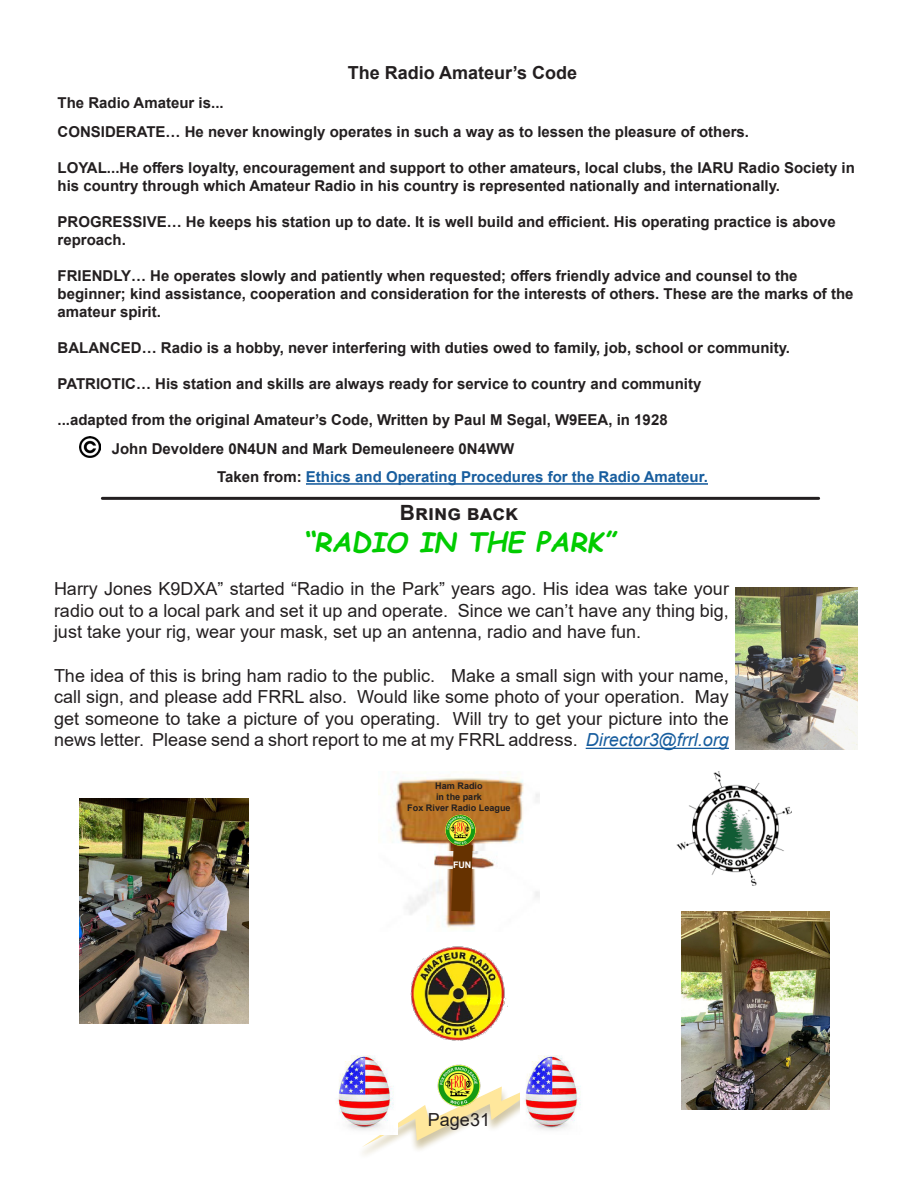
<style>
.page{position:relative;width:918px;height:1188px;background:#fff}
.page>*{position:absolute;margin:0;border:0;box-sizing:border-box;transform-origin:0 0}
.t1{font:italic 700 27px "Comic Sans MS";color:#01cc00}
.t2{font:700 21px "Arial";color:#231f20}
.t3{font:18px/21.6px "Arial";color:#231f20;text-align:justify}
.t4{font:700 18px "Arial";color:#231f20}
.t5{font:700 15px/18px "Arial";color:#231f20}
.t6{font:700 15px "Arial";color:#175d9e}
.t7{font:700 9.15px "Arial";color:#231f20}
.t8{font:700 9px "Arial";color:#fff}
.s1{color:#231f20}
.s2{font-style:italic;color:#175d9e}
</style>
<div class="page">
<svg style="left:362px;top:1086px;width:158px;height:61px"></svg>
<img style="left:433px;top:1064px;width:52px;height:48px">
<img style="left:337px;top:1055px;width:60px;height:79px">
<img style="left:524px;top:1055px;width:57px;height:75px">
<img style="left:676px;top:771px;width:116px;height:114px">
<img style="left:392px;top:777px;width:147px;height:153px">
<img style="left:418px;top:851px;width:85px;height:18px">
<hr style="left:586px;top:748px;width:143px;height:1px;background:#175d9e">
<svg style="left:451px;top:849px;width:22px;height:63px"></svg>
<img style="left:441px;top:811px;width:39px;height:38px">
<hr style="left:102px;top:497px;width:717px;height:3px;background:#231f20">
<hr style="left:306px;top:483px;width:402px;height:2px;background:#175d9e">
<img style="left:80px;top:436px;width:21px;height:21px">
<img style="left:410px;top:946px;width:98px;height:95px">
<img style="left:736px;top:587px;width:121px;height:162px">
<img style="left:681px;top:912px;width:149px;height:198px">
<img style="left:80px;top:799px;width:169px;height:225px">
<p class="t4" style="left:348px;top:60px;width:231px">The Radio Amateur’s Code</p>
<p class="t5" style="left:58px;top:94px;width:168px">The Radio Amateur is...</p>
<p class="t5" style="left:58px;top:123px;width:693px">CONSIDERATE… He never knowingly operates in such a way as to lessen the pleasure of others.</p>
<p class="t5" style="left:58px;top:159px;width:799px">LOYAL...He offers loyalty, encouragement and support to other amateurs, local clubs, the IARU Radio Society in his country through which Amateur Radio in his country is represented nationally and internationally.</p>
<p class="t5" style="left:58px;top:213px;width:780px">PROGRESSIVE… He keeps his station up to date. It is well build and efficient. His operating practice is above reproach.</p>
<p class="t5" style="left:58px;top:267px;width:798px">FRIENDLY… He operates slowly and patiently when requested; offers friendly advice and counsel to the beginner; kind assistance, cooperation and consideration for the interests of others. These are the marks of the amateur spirit.</p>
<p class="t5" style="left:58px;top:339px;width:734px">BALANCED… Radio is a hobby, never interfering with duties owed to family, job, school or community.</p>
<p class="t5" style="left:58px;top:375px;width:645px">PATRIOTIC… His station and skills are always ready for service to country and community</p>
<p class="t5" style="left:58px;top:411px;width:612px">...adapted from the original Amateur’s Code, Written by Paul M Segal, W9EEA, in 1928</p>
<p class="t5" style="left:112px;top:439px;width:404px">John Devoldere 0N4UN and Mark Demeuleneere 0N4WW</p>
<p class="t6" style="left:217px;top:467px;width:492px"><span class="s1">Taken from:</span> Ethics and Operating Procedures for the Radio Amateur.</p>
<p class="t2" style="left:400px;top:497px;width:118px">Bring back</p>
<p class="t1" style="left:303px;top:522px;width:314px">“RADIO IN THE PARK”</p>
<p class="t3" style="left:54px;top:578px;width:676px">Harry Jones K9DXA” started “Radio in the Park” years ago. His idea was take your radio out to a local park and set it up and operate. Since we can’t have any thing big, just take your rig, wear your mask, set up an antenna, radio and have fun.</p>
<p class="t3" style="left:54px;top:664px;width:676px">The idea of this is bring ham radio to the public. Make a small sign with your name, call sign, and please add FRRL also. Would like some photo of your operation. May get someone to take a picture of you operating. Will try to get your picture into the news letter. Please send a short report to me at my FRRL address. <span class="s2">Director3@frrl.org</span></p>
<p class="t7" style="left:435px;top:780px;width:49px">Ham Radio</p>
<p class="t7" style="left:436px;top:790px;width:47px">in the park</p>
<p class="t7" style="left:407px;top:801px;width:105px">Fox River Radio League</p>
<p class="t8" style="left:453px;top:859px;width:20px">FUN</p>
<p class="t3" style="left:428px;top:1108px;width:64px">Page31</p>
</div>
